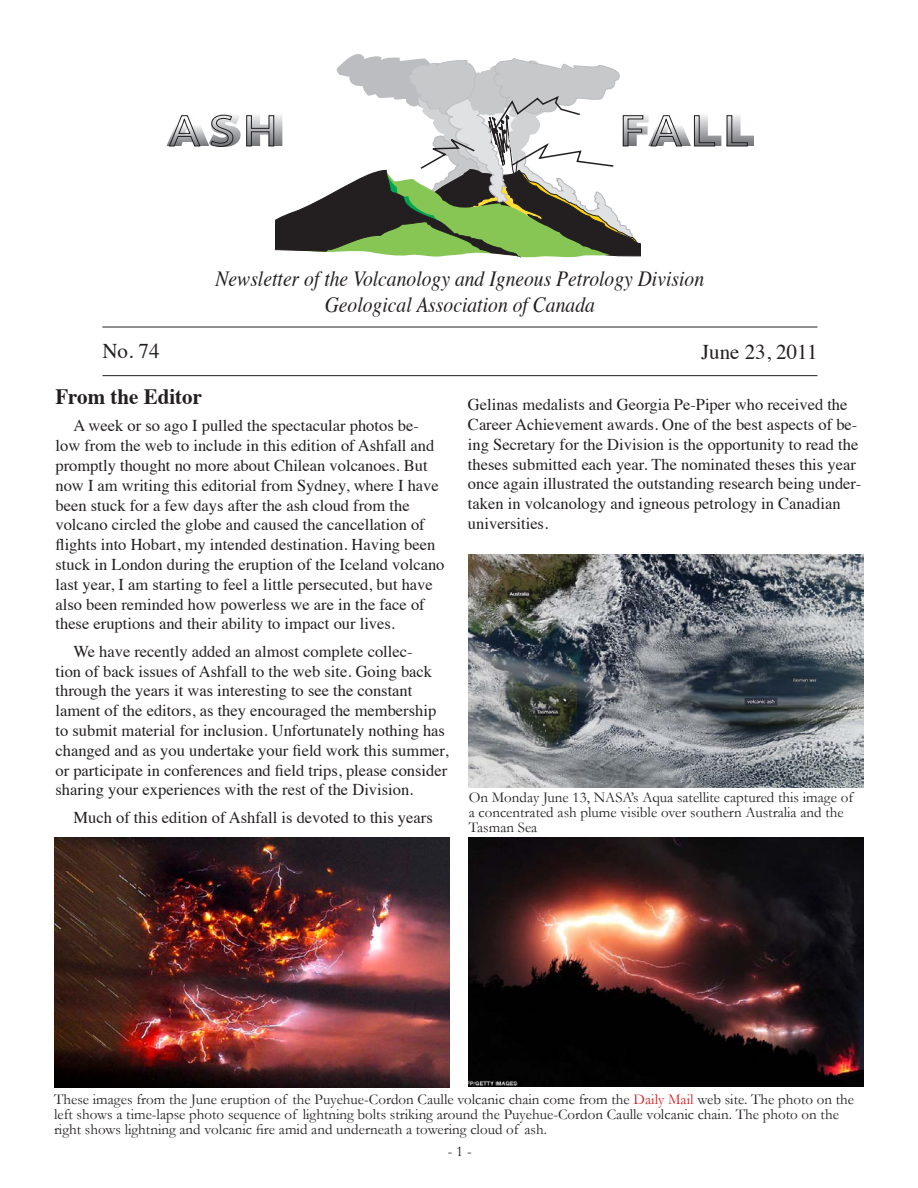
<style>
.page{position:relative;width:918px;height:1188px;background:#fff}
.page>*{position:absolute;margin:0;border:0;box-sizing:border-box;transform-origin:0 0}
.Heading{font:700 21.9px "Times";color:#231f20;scale:.96 1}
.t1{font:italic 21.6px "Times";color:#231f20;scale:.91 1}
.t2{font:21px "Times";color:#231f20}
.Main_text{font:16.5px/19.8px "Times";color:#231f20}
.t3{font:15px/15px "Garamond";color:#231f20}
.s1{color:#d1232a}
</style>
<div class="page">
<hr style="left:102px;top:327px;width:715px;height:1px;background:#231f20">
<hr style="left:102px;top:375px;width:715px;height:1px;background:#231f20">
<svg style="left:166px;top:54px;width:555px;height:204px"></svg>
<svg style="left:727px;top:115px;width:27px;height:31px"></svg>
<img style="left:54px;top:838px;width:396px;height:249px">
<img style="left:469px;top:838px;width:395px;height:248px">
<img style="left:469px;top:555px;width:395px;height:232px">
<p class="t1" style="left:215px;top:260px;width:539px">Newsletter of the Volcanology and Igneous Petrology Division</p>
<p class="t1" style="left:325px;top:286px;width:298px">Geological Association of Canada</p>
<p class="t2" style="left:102px;top:331px;width:59px">No. 74</p>
<p class="t2" style="left:701px;top:332px;width:118px">June 23, 2011</p>
<p class="Heading" style="left:56px;top:375px;width:154px">From the Editor</p>
<p class="Main_text" style="left:55px;top:415px;width:391px;text-indent:18px">A week or so ago I pulled the spectacular photos be&shy;low from the web to include in this edition of Ashfall and promptly thought no more about Chilean volcanoes. But now I am writing this editorial from Sydney, where I have been stuck for a few days after the ash cloud from the volcano circled the globe and caused the cancellation of flights into Hobart, my intended destination. Having been stuck in London during the eruption of the Iceland volcano last year, I am starting to feel a little persecuted, but have also been reminded how powerless we are in the face of these eruptions and their ability to impact our lives.</p>
<p class="Main_text" style="left:55px;top:640px;width:394px;text-indent:18px">We have recently added an almost complete collec-<br>tion of back issues of Ashfall to the web site. Going back through the years it was interesting to see the constant lament of the editors, as they encouraged the membership to submit material for inclusion. Unfortunately nothing has changed and as you undertake your field work this summer, or participate in conferences and field trips, please consider sharing your experiences with the rest of the Division.</p>
<p class="Main_text" style="left:74px;top:806px;width:361px">Much of this edition of Ashfall is devoted to this years</p>
<p class="Main_text" style="left:468px;top:393px;width:395px">Gelinas medalists and Georgia Pe-Piper who received the Career Achievement awards. One of the best aspects of be&shy;ing Secretary for the Division is the opportunity to read the theses submitted each year. The nominated theses this year once again illustrated the outstanding research being under&shy;taken in volcanology and igneous petrology in Canadian universities.</p>
<p class="t3" style="left:469px;top:789px;width:386px">On Monday June 13, NASA’s Aqua satellite captured this image of a concentrated ash plume visible over southern Australia and the<br>Tasman Sea</p>
<p class="t3" style="left:54px;top:1091px;width:802px">These images from the June eruption of the Puyehue-Cordon Caulle volcanic chain come from the <span class="s1">Daily Mail</span> web site. The photo on the left shows a time-lapse photo sequence of lightning bolts striking around the Puyehue-Cordon Caulle volcanic chain. The photo on the right shows lightning and volcanic fire amid and underneath a towering cloud of ash.</p>
<p class="t3" style="left:448px;top:1143px;width:25px">- 1 -</p>
</div>
